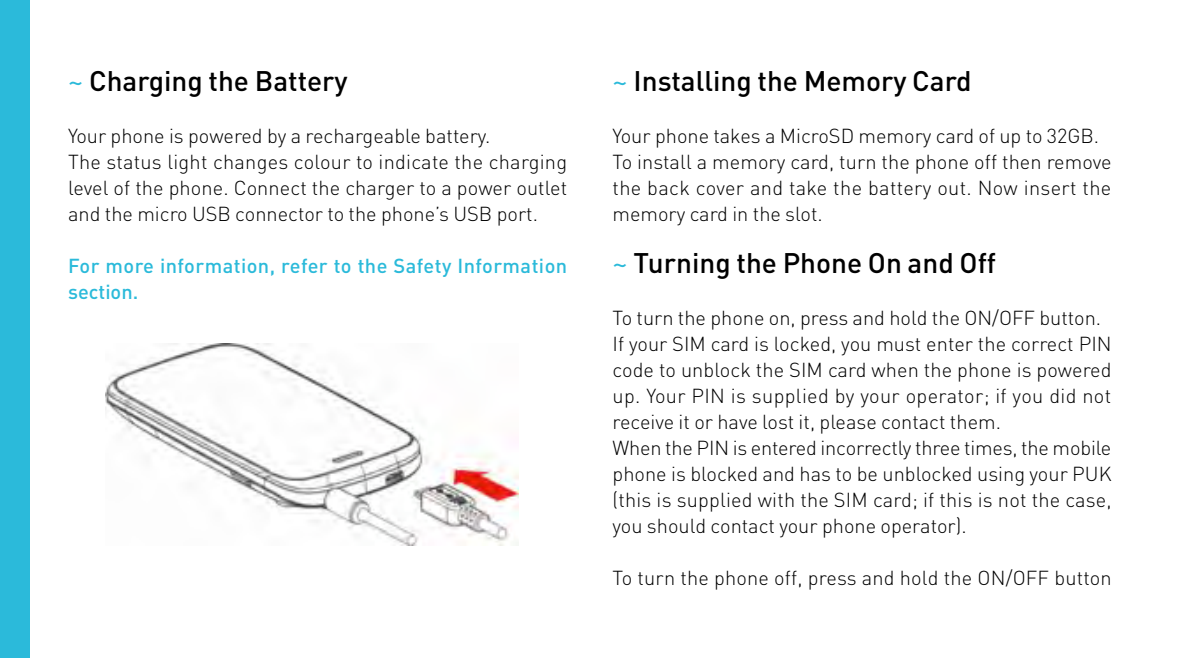
<style>
.page{position:relative;width:1191px;height:658px;background:#fff}
.page>*{position:absolute;margin:0;border:0;box-sizing:border-box;transform-origin:0 0}
.t1{font:500 28px "DIN";color:#000}
.t2{font:300 20px/26px "DIN";color:#000}
.t3{font:500 20px/26px "DIN";letter-spacing:.02em;color:#2bbada}
.s1{font-weight:400;color:#2bbada}
</style>
<div class="page">
<div style="left:0;top:0;width:30px;height:658px;background:#2bbada"></div>
<img style="left:106px;top:344px;width:412px;height:201px">
<h1 class="t1" style="left:68px;top:63px;width:281px"><span class="s1">~</span> Charging the Battery</h1>
<p class="t2" style="left:68px;top:123px;width:501px">Your phone is powered by a rechargeable battery.<br>The status light changes colour to indicate the charging level of the phone. Connect the charger to a power outlet and the micro USB connector to the phone’s USB port.</p>
<p class="t3" style="left:68px;top:252px;width:500px">For more information, refer to the Safety Information section.</p>
<h1 class="t1" style="left:612px;top:63px;width:361px"><span class="s1">~</span> Installing the Memory Card</h1>
<p class="t2" style="left:612px;top:123px;width:501px">Your phone takes a MicroSD memory card of up to 32GB.<br>To install a memory card, turn the phone off then remove the back cover and take the battery out. Now insert the memory card in the slot.</p>
<h1 class="t1" style="left:612px;top:245px;width:385px"><span class="s1">~</span> Turning the Phone On and Off</h1>
<p class="t2" style="left:612px;top:305px;width:501px">To turn the phone on, press and hold the ON/OFF button.<br>If your SIM card is locked, you must enter the correct PIN code to unblock the SIM card when the phone is powered up. Your PIN is supplied by your operator; if you did not receive it or have lost it, please contact them.<br>When the PIN is entered incorrectly three times, the mobile phone is blocked and has to be unblocked using your PUK (this is supplied with the SIM card; if this is not the case, you should contact your phone operator).</p>
<p class="t2" style="left:612px;top:565px;width:501px">To turn the phone off, press and hold the ON/OFF button</p>
</div>
